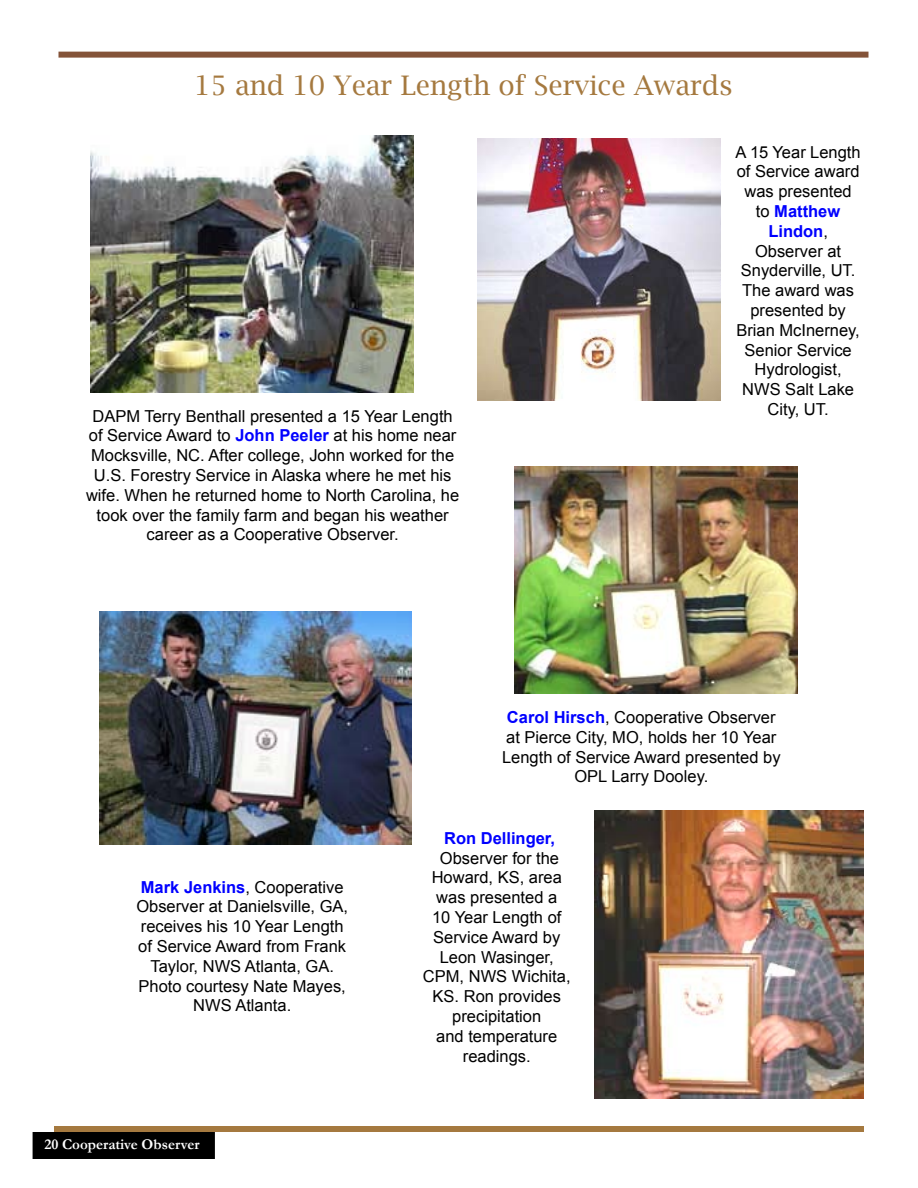
<style>
.page{position:relative;width:918px;height:1188px;background:#fff}
.page>*{position:absolute;margin:0;border:0;box-sizing:border-box;transform-origin:0 0}
.t1{font:27px "Lucida Bright";color:#a5793f}
.t2{font:16.5px/19.8px "Arial";color:#000;text-align:center}
.t3{font:700 16.5px "Arial";color:#00f}
.t4{font:700 15px "Garamond";color:#fff}
.s1{font-weight:700;color:#00f}
</style>
<div class="page">
<div style="left:33px;top:1133px;width:181px;height:25px;background:#000"></div>
<div style="left:33px;top:1132px;width:182px;height:27px;border:2px solid #000"></div>
<div style="left:54px;top:1126px;width:810px;height:6px;background:#a5793f"></div>
<div style="left:58px;top:52px;width:810px;height:6px;background:#845339"></div>
<img style="left:478px;top:139px;width:243px;height:261px">
<img style="left:100px;top:611px;width:312px;height:233px">
<img style="left:90px;top:135px;width:324px;height:258px">
<img style="left:514px;top:467px;width:284px;height:227px">
<img style="left:594px;top:810px;width:270px;height:289px">
<h1 class="t1" style="left:194px;top:70px;width:540px">15 and 10 Year Length of Service Awards</h1>
<p class="t2" style="left:86px;top:406px;width:375px">DAPM Terry Benthall presented a 15 Year Length of Service Award to <span class="s1">John Peeler</span> at his home near Mocksville, NC. After college, John worked for the U.S. Forestry Service in Alaska where he met his wife. When he returned home to North Carolina, he took over the family farm and began his weather career as a Cooperative Observer.</p>
<p class="t2" style="left:736px;top:142px;width:127px">A 15 Year Length of Service award was presented to <span class="s1">Matthew<br>Lindon</span>,<br>Observer at<br>Snyderville, UT.<br>The award was presented by<br>Brian McInerney,<br>Senior Service<br>Hydrologist,<br>NWS Salt Lake<br>City, UT.</p>
<p class="t2" style="left:502px;top:707px;width:280px"><span class="s1">Carol Hirsch</span>, Cooperative Observer at Pierce City, MO, holds her 10 Year<br>Length of Service Award presented by<br>OPL Larry Dooley.</p>
<p class="t2" style="left:136px;top:877px;width:213px"><span class="s1">Mark Jenkins</span>, Cooperative<br>Observer at Danielsville, GA, receives his 10 Year Length of Service Award from Frank<br>Taylor, NWS Atlanta, GA.<br>Photo courtesy Nate Mayes,<br>NWS Atlanta.</p>
<p class="t4" style="left:44px;top:1134px;width:157px">20 Cooperative Observer</p>
<p class="t3" style="left:444px;top:827px;width:112px">Ron Dellinger,</p>
<p class="t2" style="left:423px;top:848px;width:149px">Observer for the<br>Howard, KS, area was presented a<br>10 Year Length of<br>Service Award by<br>Leon Wasinger,<br>CPM, NWS Wichita,<br>KS. Ron provides precipitation<br>and temperature readings.</p>
</div>
